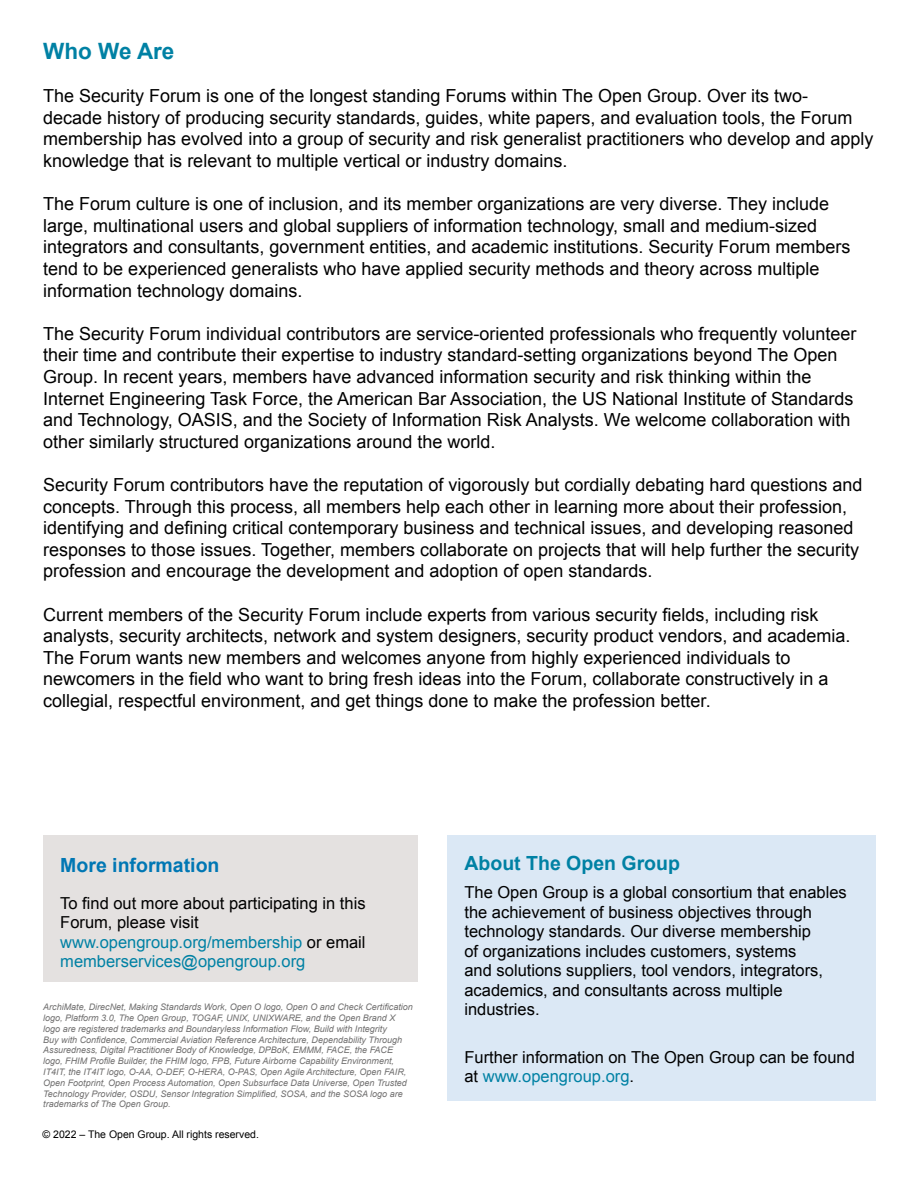
<style>
.page{position:relative;width:918px;height:1188px;background:#fff}
.page>*{position:absolute;margin:0;border:0;box-sizing:border-box;transform-origin:0 0}
.t1{font:700 22.5px "Arial";color:#0081a4}
.t2{font:700 19.5px "Arial";color:#0081a4}
.t3{font:700 19.5px "Arial";color:#0077b4}
.t4{font:18px/21.6px "Arial";color:#000}
.t5{font:16.5px/19.5px "Arial";color:#000}
.t6{font:10.5px "Arial";color:#000}
.t7{font:italic 9px/10.8px "Arial";color:#706f6f}
.s1{color:#0081a4}
</style>
<div class="page">
<div style="left:43px;top:836px;width:374px;height:146px;background:#e4e1e0"></div>
<div style="left:447px;top:836px;width:429px;height:265px;background:#dbe8f5"></div>
<p class="t1" style="left:43px;top:36px;width:133px">Who We Are</p>
<p class="t4" style="left:43px;top:85px;width:832px">The Security Forum is one of the longest standing Forums within The Open Group. Over its two-<br>decade history of producing security standards, guides, white papers, and evaluation tools, the Forum membership has evolved into a group of security and risk generalist practitioners who develop and apply knowledge that is relevant to multiple vertical or industry domains.</p>
<p class="t4" style="left:43px;top:193px;width:809px">The Forum culture is one of inclusion, and its member organizations are very diverse. They include large, multinational users and global suppliers of information technology, small and medium-sized integrators and consultants, government entities, and academic institutions. Security Forum members tend to be experienced generalists who have applied security methods and theory across multiple information technology domains.</p>
<p class="t4" style="left:43px;top:323px;width:815px">The Security Forum individual contributors are service-oriented professionals who frequently volunteer their time and contribute their expertise to industry standard-setting organizations beyond The Open Group. In recent years, members have advanced information security and risk thinking within the Internet Engineering Task Force, the American Bar Association, the US National Institute of Standards and Technology, OASIS, and the Society of Information Risk Analysts. We welcome collaboration with other similarly structured organizations around the world.</p>
<p class="t4" style="left:43px;top:474px;width:821px">Security Forum contributors have the reputation of vigorously but cordially debating hard questions and concepts. Through this process, all members help each other in learning more about their profession, identifying and defining critical contemporary business and technical issues, and developing reasoned responses to those issues. Together, members collaborate on projects that will help further the security profession and encourage the development and adoption of open standards.</p>
<p class="t4" style="left:43px;top:604px;width:809px">Current members of the Security Forum include experts from various security fields, including risk analysts, security architects, network and system designers, security product vendors, and academia.<br>The Forum wants new members and welcomes anyone from highly experienced individuals to newcomers in the field who want to bring fresh ideas into the Forum, collaborate constructively in a collegial, respectful environment, and get things done to make the profession better.</p>
<p class="t3" style="left:60px;top:853px;width:161px">More information</p>
<p class="t5" style="left:60px;top:893px;width:307px">To find out more about participating in this Forum, please visit <span class="s1">www.opengroup.org/membership</span> or email <span class="s1">memberservices@opengroup.org</span></p>
<p class="t7" style="left:43px;top:1002px;width:371px">ArchiMate, DirecNet, Making Standards Work, Open O logo, Open O and Check Certification logo, Platform 3.0, The Open Group, TOGAF, UNIX, UNIXWARE, and the Open Brand X logo are registered trademarks and Boundaryless Information Flow, Build with Integrity<br>Buy with Confidence, Commercial Aviation Reference Architecture, Dependability Through Assuredness, Digital Practitioner Body of Knowledge, DPBoK, EMMM, FACE, the FACE logo, FHIM Profile Builder, the FHIM logo, FPB, Future Airborne Capability Environment, IT4IT, the IT4IT logo, O-AA, O-DEF, O-HERA, O-PAS, Open Agile Architecture, Open FAIR, Open Footprint, Open Process Automation, Open Subsurface Data Universe, Open Trusted Technology Provider, OSDU, Sensor Integration Simplified, SOSA, and the SOSA logo are trademarks of The Open Group.</p>
<p class="t6" style="left:43px;top:1128px;width:218px">© 2022 – The Open Group. All rights reserved.</p>
<p class="t2" style="left:464px;top:850px;width:217px">About The Open Group</p>
<p class="t5" style="left:464px;top:883px;width:384px">The Open Group is a global consortium that enables the achievement of business objectives through technology standards. Our diverse membership<br>of organizations includes customers, systems<br>and solutions suppliers, tool vendors, integrators, academics, and consultants across multiple industries.</p>
<p class="t5" style="left:464px;top:1047px;width:392px">Further information on The Open Group can be found at <span class="s1">www.opengroup.org</span>.</p>
</div>
